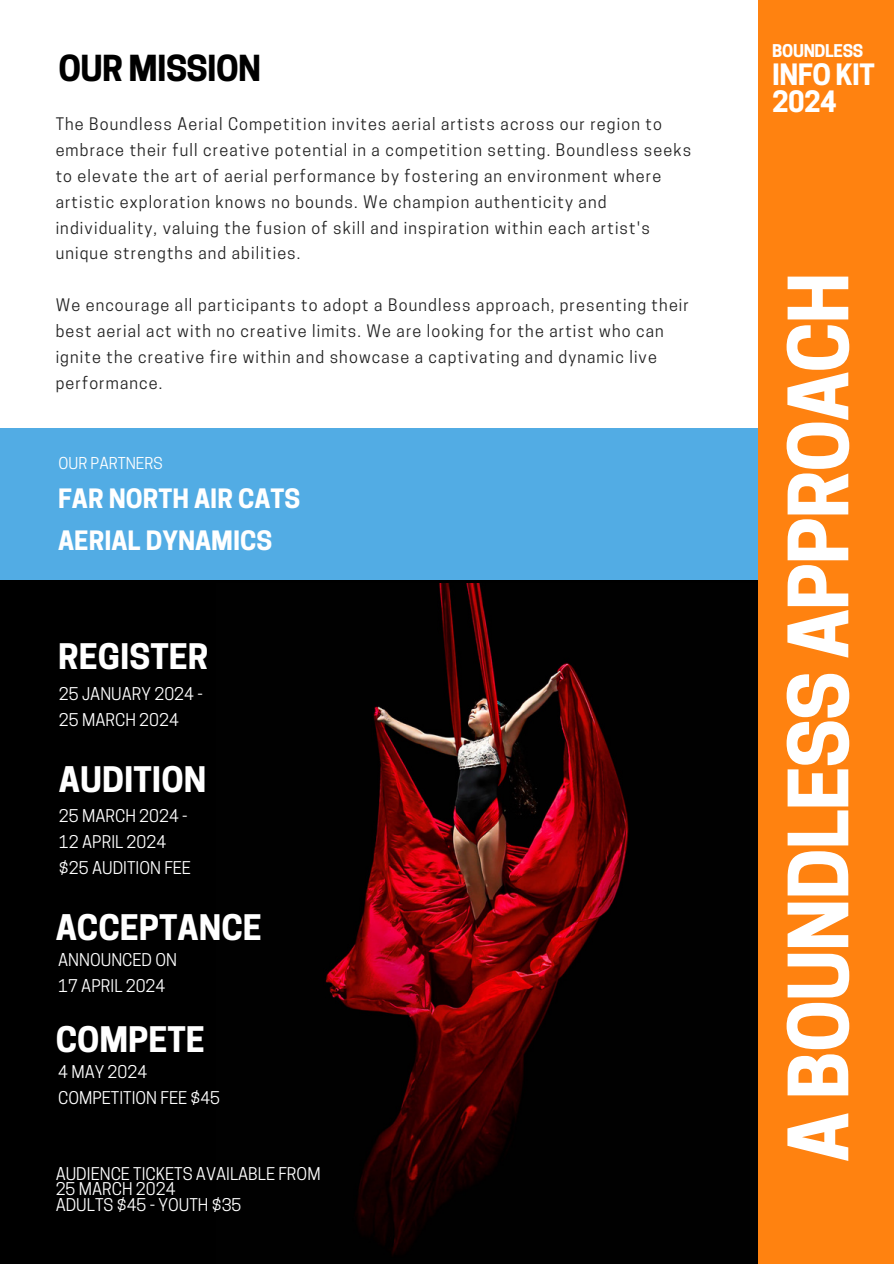
<style>
.page{position:relative;width:894px;height:1264px;background:#fff}
.page>*{position:absolute;margin:0;border:0;box-sizing:border-box;transform-origin:0 0}
.t1{font:700 77.7px "Cooper Hewitt";letter-spacing:-.02em;color:#fff}
.t2{font:700 33.6px "Cooper Hewitt";letter-spacing:-.02em;color:#000}
.t3{font:700 33px "Cooper Hewitt";color:#fff}
.t4{font:700 27.6px/26.8px "Cooper Hewitt";letter-spacing:-.02em;color:#fff}
.t5{font:700 25.05px "Cooper Hewitt";color:#fff}
.t6{font:16.5px/25.8px "Cooper Hewitt";color:#fff}
.t7{font:700 16.5px "Cooper Hewitt";letter-spacing:-.02em;color:#fff}
.t8{font:16.2px/25.8px "Cooper Hewitt";letter-spacing:.07em;color:#222}
.t9{font:15.45px "Cooper Hewitt";color:#fff}
</style>
<div class="page">
<div style="left:0;top:428px;width:757px;height:154px;background:#52ace4"></div>
<div style="left:0;top:580px;width:782px;height:683px;background:#000"></div>
<img style="left:325px;top:583px;width:304px;height:672px">
<div style="left:757px;top:0;width:136px;height:1263px;background:#ff8210"></div>
<h4 class="t7" style="left:772px;top:44px;width:92px">BOUNDLESS</h4>
<h1 class="t2" style="left:59px;top:56px;width:204px">OUR MISSION</h1>
<h2 class="t4" style="left:772px;top:65px;width:104px">INFO KIT<br>2024</h2>
<h4 class="t8" style="left:56px;top:113px;width:637px">The Boundless Aerial Competition invites aerial artists across our region to embrace their full creative potential in a competition setting. Boundless seeks to elevate the art of aerial performance by fostering an environment where artistic exploration knows no bounds. We champion authenticity and individuality, valuing the fusion of skill and inspiration within each artist's unique strengths and abilities.</h4>
<h3 class="t8" style="left:56px;top:294px;width:634px">We encourage all participants to adopt a Boundless approach, presenting their best aerial act with no creative limits. We are looking for the artist who can ignite the creative fire within and showcase a captivating and dynamic live performance.</h3>
<p class="t9" style="left:59px;top:457px;width:106px">OUR PARTNERS</p>
<p class="t5" style="left:58px;top:489px;width:243px">FAR NORTH AIR CATS</p>
<h4 class="t5" style="left:58px;top:531px;width:216px">AERIAL DYNAMICS</h4>
<h3 class="t3" style="left:58px;top:644px;width:152px">REGISTER</h3>
<h4 class="t6" style="left:59px;top:682px;width:145px">25 JANUARY 2024 -<br>25 MARCH 2024</h4>
<h2 class="t3" style="left:59px;top:767px;width:149px">AUDITION</h2>
<h2 class="t6" style="left:59px;top:805px;width:133px">25 MARCH 2024 -<br>12 APRIL 2024 $25 AUDITION FEE</h2>
<h4 class="t3" style="left:56px;top:915px;width:208px">ACCEPTANCE</h4>
<h4 class="t6" style="left:58px;top:948px;width:120px">ANNOUNCED ON<br>17 APRIL 2024</h4>
<h4 class="t3" style="left:56px;top:1027px;width:151px">COMPETE</h4>
<h2 class="t6" style="left:58px;top:1060px;width:163px">4 MAY 2024<br>COMPETITION FEE $45</h2>
<h2 class="t6" style="left:56px;top:1167px;width:266px;line-height:15.8px">AUDIENCE TICKETS AVAILABLE FROM<br>25 MARCH 2024<br>ADULTS $45 - YOUTH $35</h2>
<h3 class="t1" style="left:789px;top:1161px;width:891px;rotate:-90deg">A BOUNDLESS APPROACH</h3>
</div>
